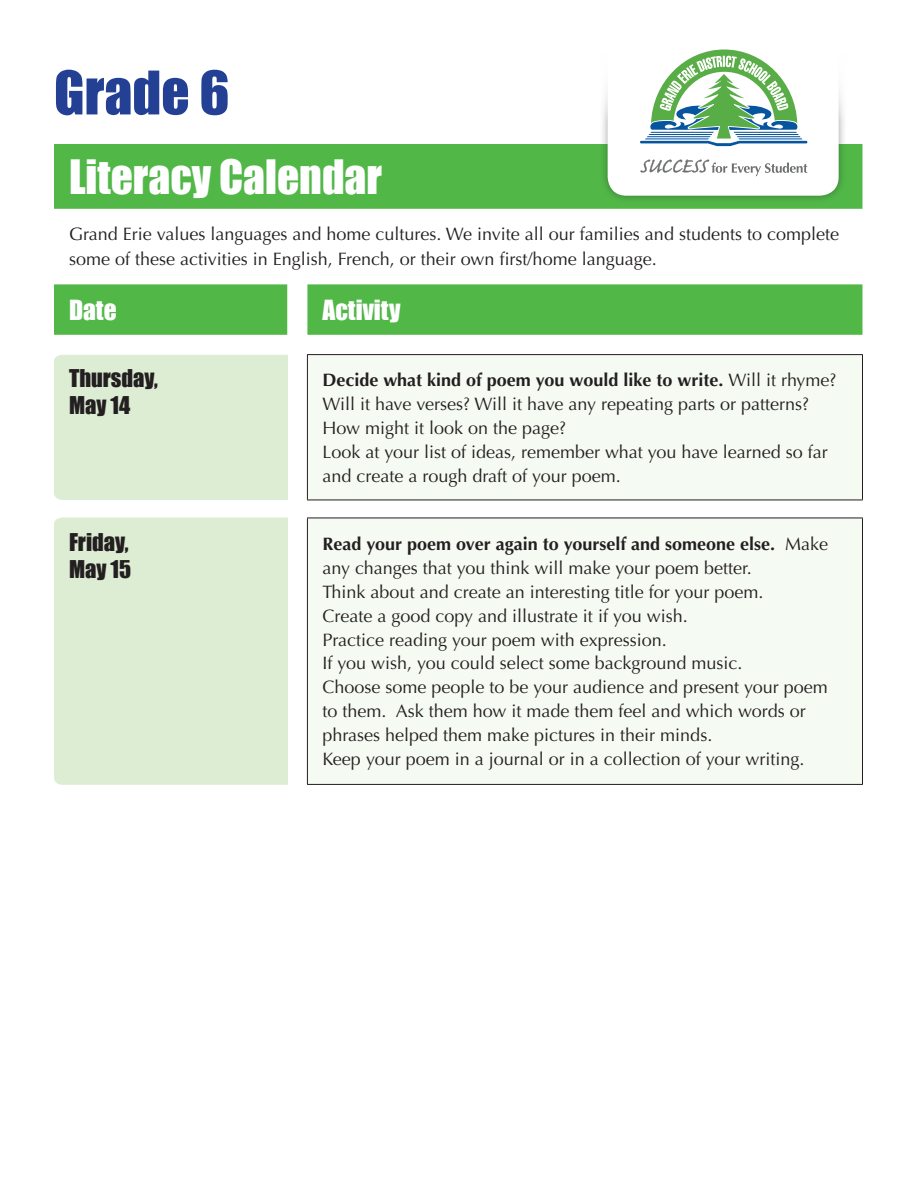
<style>
.page{position:relative;width:918px;height:1188px;background:#fff}
.page>*{position:absolute;margin:0;border:0;box-sizing:border-box;transform-origin:0 0}
.t1{font:55.5px "Impact";color:#234094}
.t2{font:43.5px "Impact";color:#fff}
.t3{font:25.5px "Impact";color:#fff}
.t4{font:22.5px/27px "Impact";color:#231f20}
.t5{font:18px/24px "Optima";color:#231f20}
.s1{font-weight:700}
</style>
<div class="page">
<div style="left:54px;top:355px;width:234px;height:145px;background:#dcedd4"></div>
<div style="left:54px;top:518px;width:234px;height:267px;background:#dcedd4"></div>
<svg style="left:54px;top:144px;width:808px;height:191px;fill:#51b848"></svg>
<div style="left:307px;top:355px;width:555px;height:429px;background:#f5faf2"></div>
<hr style="left:307px;top:500px;width:556px;height:1px;background:#231f20">
<hr style="left:307px;top:355px;width:1px;height:145px;background:#231f20">
<hr style="left:862px;top:355px;width:1px;height:145px;background:#231f20">
<hr style="left:307px;top:518px;width:556px;height:1px;background:#231f20">
<hr style="left:307px;top:518px;width:1px;height:266px;background:#231f20">
<hr style="left:862px;top:518px;width:1px;height:266px;background:#231f20">
<hr style="left:307px;top:784px;width:556px;height:1px;background:#231f20">
<hr style="left:307px;top:354px;width:556px;height:1px;background:#231f20">
<div style="left:599px;top:0;width:248px;height:204px;background:#231f20;opacity:.4"></div>
<svg style="left:608px;top:122px;width:231px;height:74px"></svg>
<div style="left:586px;top:0;width:272px;height:122px;background:#fff"></div>
<svg style="left:640px;top:50px;width:167px;height:96px"></svg>
<svg style="left:640px;top:159px;width:167px;height:17px"></svg>
<h1 class="t1" style="left:54px;top:50px;width:177px">Grade 6</h1>
<h2 class="t2" style="left:69px;top:143px;width:315px">Literacy Calendar</h2>
<p class="t5" style="left:69px;top:222px;width:772px;line-height:24.6px">Grand Erie values languages and home cultures. We invite all our families and students to complete some of these activities in English, French, or their own first/home language.</p>
<h3 class="t3" style="left:69px;top:290px;width:49px">Date</h3>
<h3 class="t3" style="left:322px;top:290px;width:80px">Activity</h3>
<p class="t4" style="left:69px;top:364px;width:91px">Thursday,<br>May 14</p>
<p class="t5" style="left:322px;top:368px;width:516px"><span class="s1">Decide what kind of poem you would like to write.</span> Will it rhyme?<br>Will it have verses? Will it have any repeating parts or patterns?<br>How might it look on the page?<br>Look at your list of ideas, remember what you have learned so far and create a rough draft of your poem.</p>
<p class="t4" style="left:69px;top:528px;width:64px">Friday,<br>May 15</p>
<p class="t5" style="left:322px;top:532px;width:507px"><span class="s1">Read your poem over again to yourself and someone else.</span> Make any changes that you think will make your poem better.<br>Think about and create an interesting title for your poem.<br>Create a good copy and illustrate it if you wish.<br>Practice reading your poem with expression.<br>If you wish, you could select some background music.<br>Choose some people to be your audience and present your poem to them. Ask them how it made them feel and which words or phrases helped them make pictures in their minds.<br>Keep your poem in a journal or in a collection of your writing.</p>
</div>
